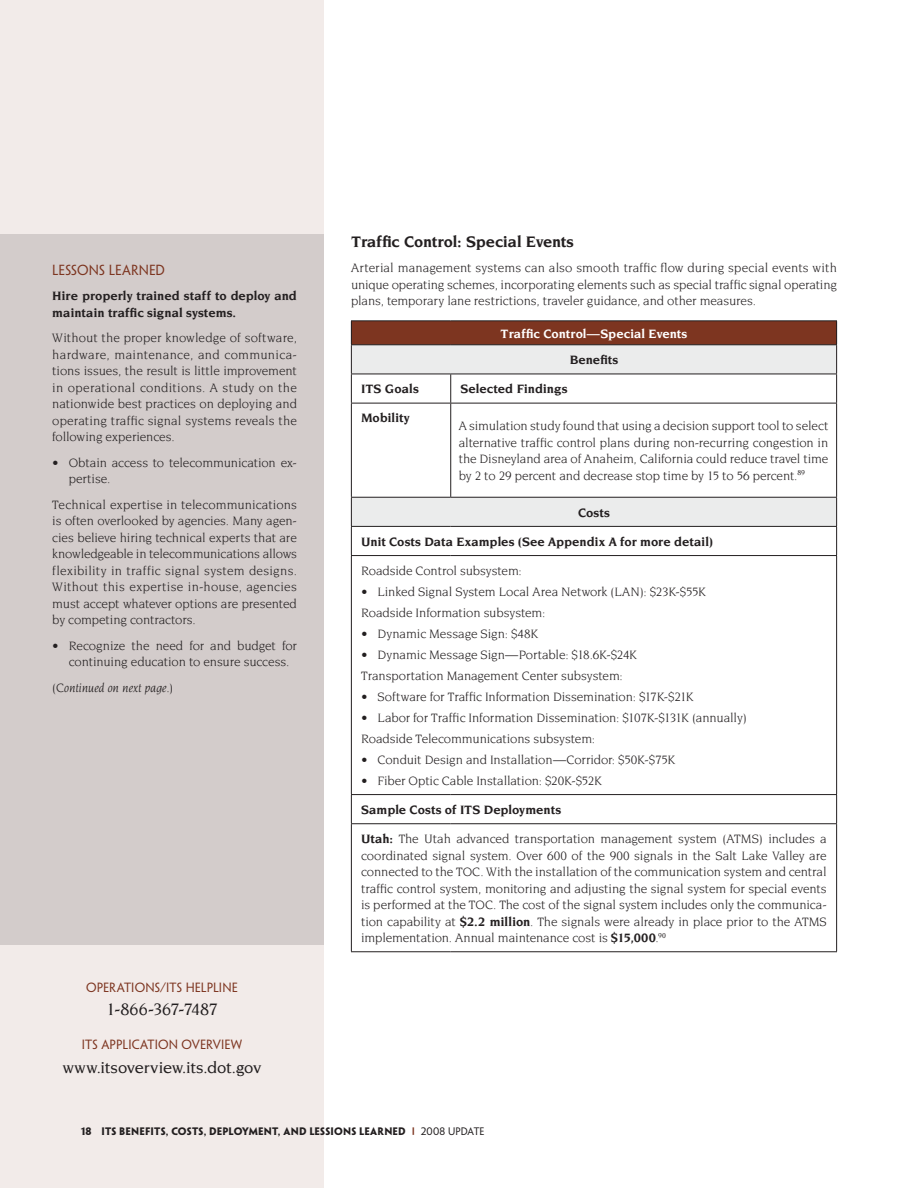
<style>
.page{position:relative;width:918px;height:1188px;background:#fff}
.page>*{position:absolute;margin:0;border:0;box-sizing:border-box;transform-origin:0 0}
.t1{font:500 18px "Novarese Std";letter-spacing:-.01em;color:#231f20}
.t2{font:500 16.65px "Novarese Std";letter-spacing:-.01em;color:#231f20}
.t3{font:700 16.5px "Novarese Std";letter-spacing:-.005em;color:#231f20}
.t4{font:13.2px/16.5px "Novarese Std";letter-spacing:-.01em;color:#231f20;text-align:justify}
.t5{font:700 13.2px/16.5px "Novarese Std";letter-spacing:.005em;color:#231f20}
.t6{font:700 13.2px "Novarese Std";letter-spacing:.005em;color:#fff}
.t7{font:italic 13.2px "Novarese Std";letter-spacing:-.005em;color:#231f20}
.t8{font:13.2px "Penumbra Flare Std";letter-spacing:.005em;color:#7d3520}
.t9{font:12px "Penumbra Flare Std";letter-spacing:.01em;color:#7d3520}
.t10{font:700 9.75px "Penumbra Flare Std";letter-spacing:.02em;color:#231f20}
.s1{font-weight:700}
.s2{font-weight:400}
</style>
<div class="page">
<div style="left:0;top:0;width:324px;height:1188px;background:#f2ebe9"></div>
<div style="left:0;top:235px;width:324px;height:710px;background:#d3cccb"></div>
<div style="left:351px;top:321px;width:486px;height:24px;background:#7d3520"></div>
<svg style="left:352px;top:345px;width:484px;height:181px"></svg>
<svg style="left:450px;top:375px;width:1px;height:28px"></svg>
<hr style="left:351px;top:320px;width:100px;height:1px;background:#231f20">
<hr style="left:451px;top:320px;width:386px;height:1px;background:#231f20">
<hr style="left:451px;top:403px;width:386px;height:1px;background:#231f20">
<hr style="left:351px;top:403px;width:100px;height:1px;background:#231f20">
<hr style="left:351px;top:403px;width:1px;height:94px;background:#231f20">
<hr style="left:450px;top:403px;width:1px;height:94px;background:#231f20">
<hr style="left:351px;top:824px;width:1px;height:127px;background:#231f20">
<hr style="left:836px;top:824px;width:1px;height:127px;background:#231f20">
<hr style="left:351px;top:951px;width:100px;height:1px;background:#231f20">
<hr style="left:451px;top:951px;width:386px;height:1px;background:#231f20">
<hr style="left:351px;top:555px;width:100px;height:1px;background:#231f20">
<hr style="left:351px;top:556px;width:1px;height:238px;background:#231f20">
<hr style="left:451px;top:555px;width:386px;height:1px;background:#231f20">
<hr style="left:836px;top:556px;width:1px;height:238px;background:#231f20">
<hr style="left:351px;top:794px;width:100px;height:1px;background:#231f20">
<svg style="left:351px;top:795px;width:1px;height:28px"></svg>
<hr style="left:451px;top:794px;width:386px;height:1px;background:#231f20">
<svg style="left:836px;top:795px;width:1px;height:28px"></svg>
<hr style="left:351px;top:823px;width:100px;height:1px;background:#231f20">
<hr style="left:451px;top:823px;width:386px;height:1px;background:#231f20">
<hr style="left:836px;top:403px;width:1px;height:94px;background:#231f20">
<hr style="left:351px;top:344px;width:100px;height:1px;background:#231f20">
<svg style="left:351px;top:321px;width:1px;height:82px"></svg>
<hr style="left:451px;top:344px;width:386px;height:1px;background:#231f20">
<svg style="left:836px;top:321px;width:1px;height:82px"></svg>
<hr style="left:351px;top:374px;width:100px;height:1px;background:#231f20">
<hr style="left:451px;top:374px;width:386px;height:1px;background:#231f20">
<hr style="left:351px;top:497px;width:100px;height:1px;background:#231f20">
<svg style="left:351px;top:498px;width:1px;height:57px"></svg>
<hr style="left:451px;top:497px;width:386px;height:1px;background:#231f20">
<svg style="left:836px;top:498px;width:1px;height:57px"></svg>
<hr style="left:351px;top:526px;width:100px;height:1px;background:#231f20">
<hr style="left:451px;top:526px;width:386px;height:1px;background:#231f20">
<p class="t8" style="left:52px;top:262px;width:114px">LESSONS LEARNED</p>
<p class="t5" style="left:52px;top:288px;width:246px">Hire properly trained staff to deploy and maintain traffic signal systems.</p>
<p class="t4" style="left:52px;top:330px;width:246px">Without the proper knowledge of software, hardware, maintenance, and communica&shy;tions issues, the result is little improvement in operational conditions. A study on the nationwide best practices on deploying and operating traffic signal systems reveals the following experiences.</p>
<p class="t4" style="left:69px;top:454px;width:230px;text-indent:-16px">• Obtain access to telecommunication ex&shy;pertise.</p>
<p class="t4" style="left:52px;top:496px;width:246px">Technical expertise in telecommunications is often overlooked by agencies. Many agen&shy;cies believe hiring technical experts that are knowledgeable in telecommunications allows flexibility in traffic signal system designs.<br>Without this expertise in-house, agencies must accept whatever options are presented by competing contractors.</p>
<p class="t4" style="left:69px;top:637px;width:230px;text-indent:-16px">• Recognize the need for and budget for continuing education to ensure success.</p>
<p class="t7" style="left:52px;top:680px;width:122px">(Continued on next page.)</p>
<p class="t9" style="left:86px;top:980px;width:153px">OPERATIONS/ITS HELPLINE</p>
<h1 class="t1" style="left:106px;top:999px;width:113px">1-866-367-7487</h1>
<p class="t9" style="left:82px;top:1038px;width:162px">ITS APPLICATION OVERVIEW</p>
<p class="t2" style="left:63px;top:1058px;width:200px">www.itsoverview.its.dot.gov</p>
<p class="t3" style="left:351px;top:232px;width:224px">Traffic Control: Special Events</p>
<p class="t4" style="left:351px;top:260px;width:488px">Arterial management systems can also smooth traffic flow during special events with unique operating schemes, incorporating elements such as special traffic signal operating plans, temporary lane restrictions, traveler guidance, and other measures.</p>
<p class="t6" style="left:501px;top:326px;width:188px">Traffic Control—Special Events</p>
<p class="t5" style="left:570px;top:351px;width:50px">Benefits</p>
<p class="t5" style="left:361px;top:381px;width:59px">ITS Goals</p>
<p class="t5" style="left:460px;top:381px;width:109px">Selected Findings</p>
<p class="t5" style="left:361px;top:410px;width:50px">Mobility</p>
<p class="t4" style="left:459px;top:417px;width:371px">A simulation study found that using a decision support tool to select alternative traffic control plans during non-recurring congestion in the Disneyland area of Anaheim, California could reduce travel time by 2 to 29 percent and decrease stop time by 15 to 56 percent.<sup>89</sup></p>
<p class="t5" style="left:578px;top:504px;width:33px">Costs</p>
<p class="t5" style="left:361px;top:533px;width:353px">Unit Costs Data Examples (See Appendix A for more detail)</p>
<p class="t4" style="left:361px;top:562px;width:162px">Roadside Control subsystem:</p>
<p class="t4" style="left:361px;top:581px;width:347px;line-height:21px">• Linked Signal System Local Area Network (LAN): $23K-$55K<br>Roadside Information subsystem:</p>
<p class="t4" style="left:361px;top:625px;width:179px">• Dynamic Message Sign: $48K</p>
<p class="t4" style="left:361px;top:644px;width:278px;line-height:21px">• Dynamic Message Sign—Portable: $18.6K-$24K<br>Transportation Management Center subsystem:</p>
<p class="t4" style="left:361px;top:688px;width:334px">• Software for Traffic Information Dissemination: $17K-$21K</p>
<p class="t4" style="left:361px;top:707px;width:387px;line-height:21px">• Labor for Traffic Information Dissemination: $107K-$131K (annually)<br>Roadside Telecommunications subsystem:</p>
<p class="t4" style="left:361px;top:751px;width:316px">• Conduit Design and Installation—Corridor: $50K-$75K</p>
<p class="t4" style="left:361px;top:772px;width:243px">• Fiber Optic Cable Installation: $20K-$52K</p>
<p class="t5" style="left:361px;top:801px;width:202px">Sample Costs of ITS Deployments</p>
<p class="t4" style="left:361px;top:830px;width:467px"><span class="s1">Utah:</span> The Utah advanced transportation management system (ATMS) includes a coordinated signal system. Over 600 of the 900 signals in the Salt Lake Valley are connected to the TOC. With the installation of the communication system and central traffic control system, monitoring and adjusting the signal system for special events is performed at the TOC. The cost of the signal system includes only the communica&shy;tion capability at <span class="s1">$2.2 million</span>. The signals were already in place prior to the ATMS implementation. Annual maintenance cost is <span class="s1">$15,000</span>.<sup>90</sup></p>
<p class="t10" style="left:81px;top:1125px;width:405px">18 ITS BENEFITS, COSTS, DEPLOYMENT, AND LESSIONS LEARNED <sup>|</sup> <span class="s2">2008 UPDATE</span></p>
</div>
